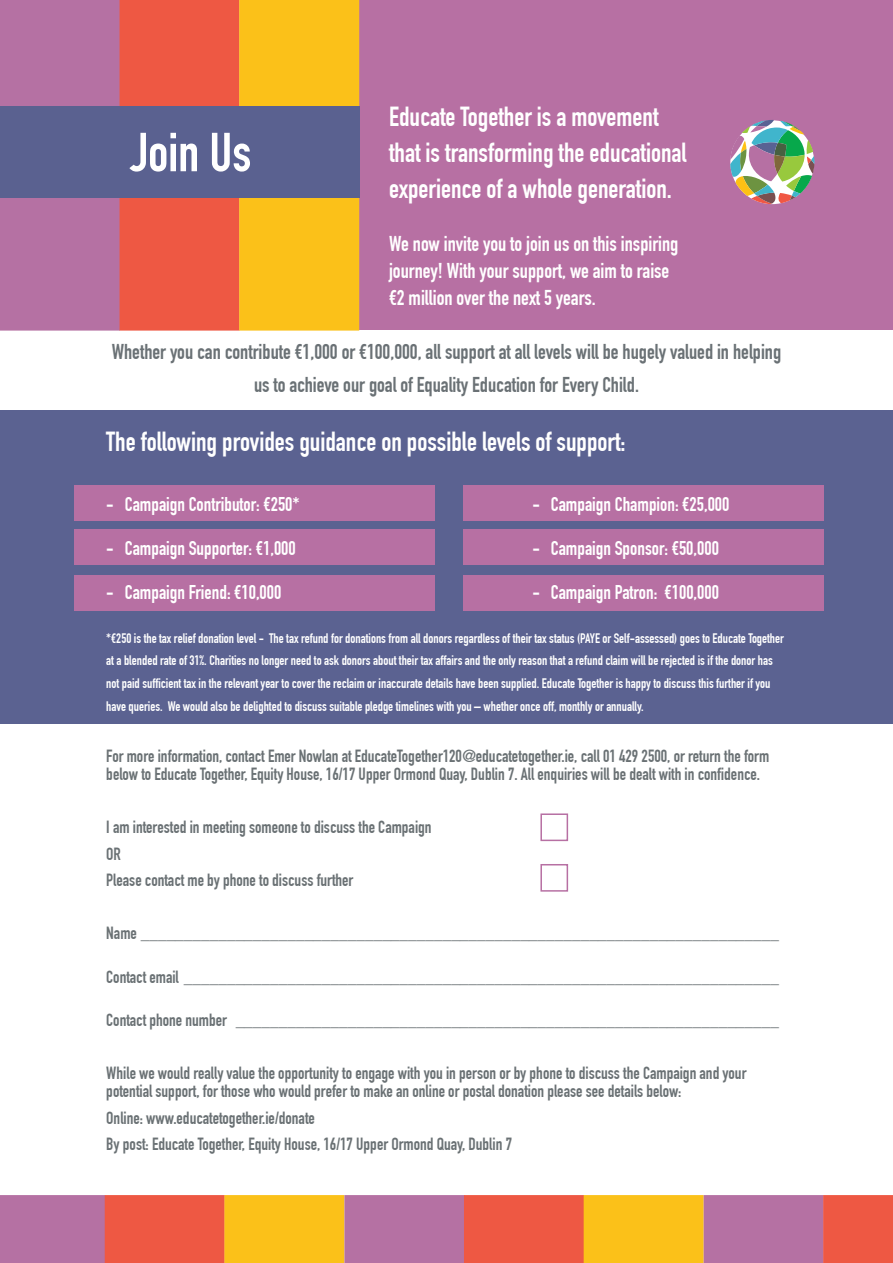
<style>
.page{position:relative;width:893px;height:1263px;background:#fff}
.page>*{position:absolute;margin:0;border:0;box-sizing:border-box;transform-origin:0 0}
.t1{font:700 54px "DIN Condensed";color:#fff}
.t2{font:700 27px/36px "DIN Condensed";color:#fff}
.t3{font:700 21px/33px "DIN Condensed";color:#6a7175;text-align:center}
.t4{font:700 21px/27px "DIN Condensed";color:#fff}
.t5{font:700 19.5px "DIN Condensed";color:#fff}
.t6{font:700 17.25px/26.5px "DIN Condensed";color:#6a7174}
.t7{font:700 13.5px/22.5px "DIN Condensed";color:#fff}
</style>
<div class="page">
<div style="left:359px;top:0;width:534px;height:330px;background:#b770a3"></div>
<div style="left:0;top:410px;width:893px;height:314px;background:#5b6291"></div>
<div style="left:464px;top:485px;width:360px;height:36px;background:#b770a3"></div>
<div style="left:464px;top:529px;width:360px;height:35px;background:#b770a3"></div>
<div style="left:74px;top:485px;width:360px;height:36px;background:#b770a3"></div>
<div style="left:74px;top:529px;width:360px;height:36px;background:#b770a3"></div>
<div style="left:0;top:0;width:120px;height:331px;background:#b571a3"></div>
<div style="left:120px;top:0;width:120px;height:331px;background:#ee5843"></div>
<div style="left:239px;top:0;width:120px;height:331px;background:#fbc119"></div>
<div style="left:0;top:106px;width:359px;height:92px;background:#5a6190"></div>
<div style="left:464px;top:575px;width:360px;height:35px;background:#b770a3"></div>
<div style="left:74px;top:575px;width:360px;height:35px;background:#b770a3"></div>
<img style="left:730px;top:120px;width:84px;height:84px">
<div style="left:540px;top:813px;width:28px;height:28px;border:2px solid #b770a3"></div>
<div style="left:540px;top:864px;width:28px;height:28px;border:2px solid #b770a3"></div>
<div style="left:0;top:1195px;width:105px;height:68px;background:#b571a3"></div>
<div style="left:105px;top:1195px;width:120px;height:68px;background:#ee5843"></div>
<div style="left:224px;top:1195px;width:120px;height:68px;background:#fbc119"></div>
<div style="left:344px;top:1195px;width:120px;height:68px;background:#b571a3"></div>
<div style="left:464px;top:1195px;width:120px;height:68px;background:#ee5843"></div>
<div style="left:584px;top:1195px;width:120px;height:68px;background:#fbc119"></div>
<div style="left:704px;top:1195px;width:120px;height:68px;background:#b571a3"></div>
<div style="left:823px;top:1195px;width:70px;height:68px;background:#ee5843"></div>
<h1 class="t1" style="left:131px;top:121px;width:122px">Join Us</h1>
<h2 class="t2" style="left:389px;top:98px;width:299px">Educate Together is a movement that is transforming the educational experience of a whole generation.</h2>
<p class="t4" style="left:389px;top:230px;width:291px">We now invite you to join us on this inspiring journey! With your support, we aim to raise €2 million over the next 5 years.</p>
<p class="t3" style="left:112px;top:335px;width:671px">Whether you can contribute €1,000 or €100,000, all support at all levels will be hugely valued in helping us to achieve our goal of Equality Education for Every Child.</p>
<h2 class="t2" style="left:106px;top:424px;width:521px">The following provides guidance on possible levels of support:</h2>
<p class="t5" style="left:106px;top:493px;width:195px">- Campaign Contributor: €250*</p>
<p class="t5" style="left:532px;top:493px;width:199px">- Campaign Champion: €25,000</p>
<p class="t5" style="left:106px;top:537px;width:191px">- Campaign Supporter: €1,000</p>
<p class="t5" style="left:532px;top:537px;width:188px">- Campaign Sponsor: €50,000</p>
<p class="t5" style="left:106px;top:581px;width:177px">- Campaign Friend: €10,000</p>
<p class="t5" style="left:532px;top:581px;width:188px">- Campaign Patron: €100,000</p>
<p class="t7" style="left:106px;top:627px;width:679px">*€250 is the tax relief donation level - The tax refund for donations from all donors regardless of their tax status (PAYE or Self-assessed) goes to Educate Together at a blended rate of 31%. Charities no longer need to ask donors about their tax affairs and the only reason that a refund claim will be rejected is if the donor has not paid sufficient tax in the relevant year to cover the reclaim or inaccurate details have been supplied. Educate Together is happy to discuss this further if you have queries. We would also be delighted to discuss suitable pledge timelines with you – whether once off, monthly or annually.</p>
<p class="t6" style="left:106px;top:747px;width:664px;line-height:18px">For more information, contact Emer Nowlan at EducateTogether120@educatetogether.ie, call 01 429 2500, or return the form below to Educate Together, Equity House, 16/17 Upper Ormond Quay, Dublin 7. All enquiries will be dealt with in confidence.</p>
<p class="t6" style="left:106px;top:814px;width:327px">I am interested in meeting someone to discuss the Campaign<br>OR<br>Please contact me by phone to discuss further</p>
<p class="t6" style="left:106px;top:920px;width:674px">Name __________________________________________________________________________</p>
<p class="t6" style="left:106px;top:963px;width:674px">Contact email _____________________________________________________________________</p>
<p class="t6" style="left:106px;top:1007px;width:674px">Contact phone number _______________________________________________________________</p>
<p class="t6" style="left:106px;top:1064px;width:642px;line-height:18px">While we would really value the opportunity to engage with you in person or by phone to discuss the Campaign and your potential support, for those who would prefer to make an online or postal donation please see details below:</p>
<p class="t6" style="left:106px;top:1104px;width:407px">Online: www.educatetogether.ie/donate<br>By post: Educate Together, Equity House, 16/17 Upper Ormond Quay, Dublin 7</p>
</div>
